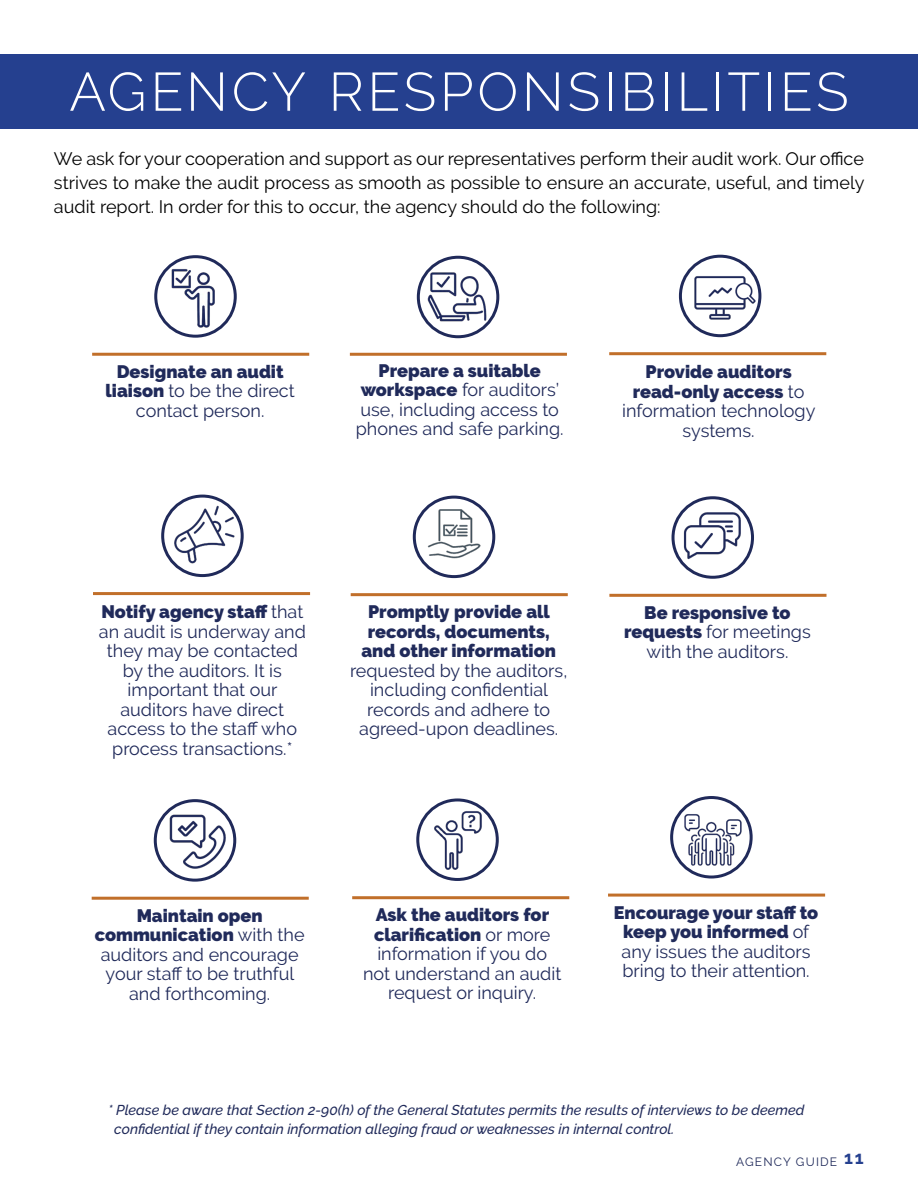
<style>
.page{position:relative;width:918px;height:1188px;background:#fff}
.page>*{position:absolute;margin:0;border:0;box-sizing:border-box;transform-origin:0 0}
.t1{font:300 54px "Raleway";letter-spacing:.07em;color:#fff}
.t2{font:18px/19.5px "Raleway";color:#202a5a;text-align:center}
.t3{font:18px/24px "Raleway";color:#000;text-align:justify}
.t4{font:900 18px/19.5px "Raleway";color:#202a5a;text-align:center}
.t5{font:italic 500 14.25px/18.3px "Raleway";color:#202a5a}
.t6{font:12px "Raleway";letter-spacing:.1em;color:#202a5a}
.s1{font-weight:900}
.s2{font-weight:700;font-size:18px;color:#25408f}
</style>
<div class="page">
<img style="left:163px;top:496px;width:79px;height:74px">
<div style="left:161px;top:495px;width:83px;height:82px;border:3px solid #202a5a;border-radius:50%"></div>
<div style="left:0;top:54px;width:918px;height:75px;background:#25408f"></div>
<img style="left:164px;top:263px;width:64px;height:71px">
<div style="left:154px;top:255px;width:83px;height:83px;border:3px solid #202a5a;border-radius:50%"></div>
<hr style="left:92px;top:353px;width:217px;height:3px;background:#c16f2a">
<hr style="left:350px;top:353px;width:217px;height:3px;background:#c16f2a">
<img style="left:416px;top:261px;width:84px;height:78px">
<div style="left:417px;top:256px;width:82px;height:82px;border:3px solid #202a5a;border-radius:50%"></div>
<hr style="left:609px;top:352px;width:217px;height:3px;background:#c16f2a">
<img style="left:685px;top:266px;width:75px;height:64px">
<div style="left:679px;top:255px;width:82px;height:82px;border:3px solid #202a5a;border-radius:50%"></div>
<hr style="left:93px;top:592px;width:217px;height:3px;background:#c16f2a">
<hr style="left:351px;top:593px;width:217px;height:3px;background:#c16f2a">
<img style="left:417px;top:498px;width:75px;height:75px">
<div style="left:413px;top:496px;width:82px;height:82px;border:3px solid #202a5a;border-radius:50%"></div>
<hr style="left:609px;top:594px;width:217px;height:3px;background:#c16f2a">
<hr style="left:92px;top:897px;width:217px;height:3px;background:#c16f2a">
<img style="left:162px;top:805px;width:69px;height:71px">
<div style="left:154px;top:799px;width:82px;height:83px;border:3px solid #202a5a;border-radius:50%"></div>
<hr style="left:352px;top:896px;width:217px;height:3px;background:#c16f2a">
<img style="left:674px;top:510px;width:75px;height:56px">
<div style="left:672px;top:496px;width:82px;height:83px;border:3px solid #202a5a;border-radius:50%"></div>
<img style="left:419px;top:802px;width:76px;height:79px">
<div style="left:416px;top:798px;width:83px;height:83px;border:3px solid #202a5a;border-radius:50%"></div>
<hr style="left:608px;top:894px;width:217px;height:3px;background:#c16f2a">
<img style="left:682px;top:813px;width:60px;height:62px">
<div style="left:670px;top:796px;width:83px;height:83px;border:3px solid #202a5a;border-radius:50%"></div>
<h1 class="t1" style="left:69px;top:60px;width:781px">AGENCY RESPONSIBILITIES</h1>
<p class="t3" style="left:54px;top:146px;width:812px">We ask for your cooperation and support as our representatives perform their audit work. Our office strives to make the audit process as smooth as possible to ensure an accurate, useful, and timely audit report. In order for this to occur, the agency should do the following:</p>
<p class="t2" style="left:106px;top:362px;width:191px"><span class="s1">Designate an audit liaison</span> to be the direct contact person.</p>
<p class="t2" style="left:356px;top:361px;width:209px"><span class="s1">Prepare a suitable workspace</span> for auditors’ use, including access to phones and safe parking.</p>
<p class="t2" style="left:622px;top:362px;width:195px"><span class="s1">Provide auditors read-only access</span> to information technology systems.</p>
<p class="t2" style="left:99px;top:602px;width:209px"><span class="s1">Notify agency staff</span> that an audit is underway and they may be contacted by the auditors. It is important that our auditors have direct access to the staff who process transactions.*</p>
<p class="t4" style="left:362px;top:602px;width:196px">Promptly provide all records, documents, and other information</p>
<p class="t2" style="left:350px;top:661px;width:219px">requested by the auditors, including confidential records and adhere to agreed-upon deadlines.</p>
<p class="t2" style="left:624px;top:603px;width:188px"><span class="s1">Be responsive to requests</span> for meetings with the auditors.</p>
<p class="t2" style="left:95px;top:906px;width:211px"><span class="s1">Maintain open communication</span> with the auditors and encourage your staff to be truthful and forthcoming.</p>
<p class="t2" style="left:363px;top:905px;width:200px"><span class="s1">Ask the auditors for clarification</span> or more information if you do not understand an audit request or inquiry.</p>
<p class="t2" style="left:614px;top:903px;width:206px"><span class="s1">Encourage your staff to keep you informed</span> of any issues the auditors bring to their attention.</p>
<p class="t5" style="left:114px;top:1101px;width:692px;text-indent:-6px">* Please be aware that Section 2-90(h) of the General Statutes permits the results of interviews to be deemed confidential if they contain information alleging fraud or weaknesses in internal control.</p>
<p class="t6" style="left:736px;top:1154px;width:129px">AGENCY GUIDE <span class="s2">11</span></p>
</div>
